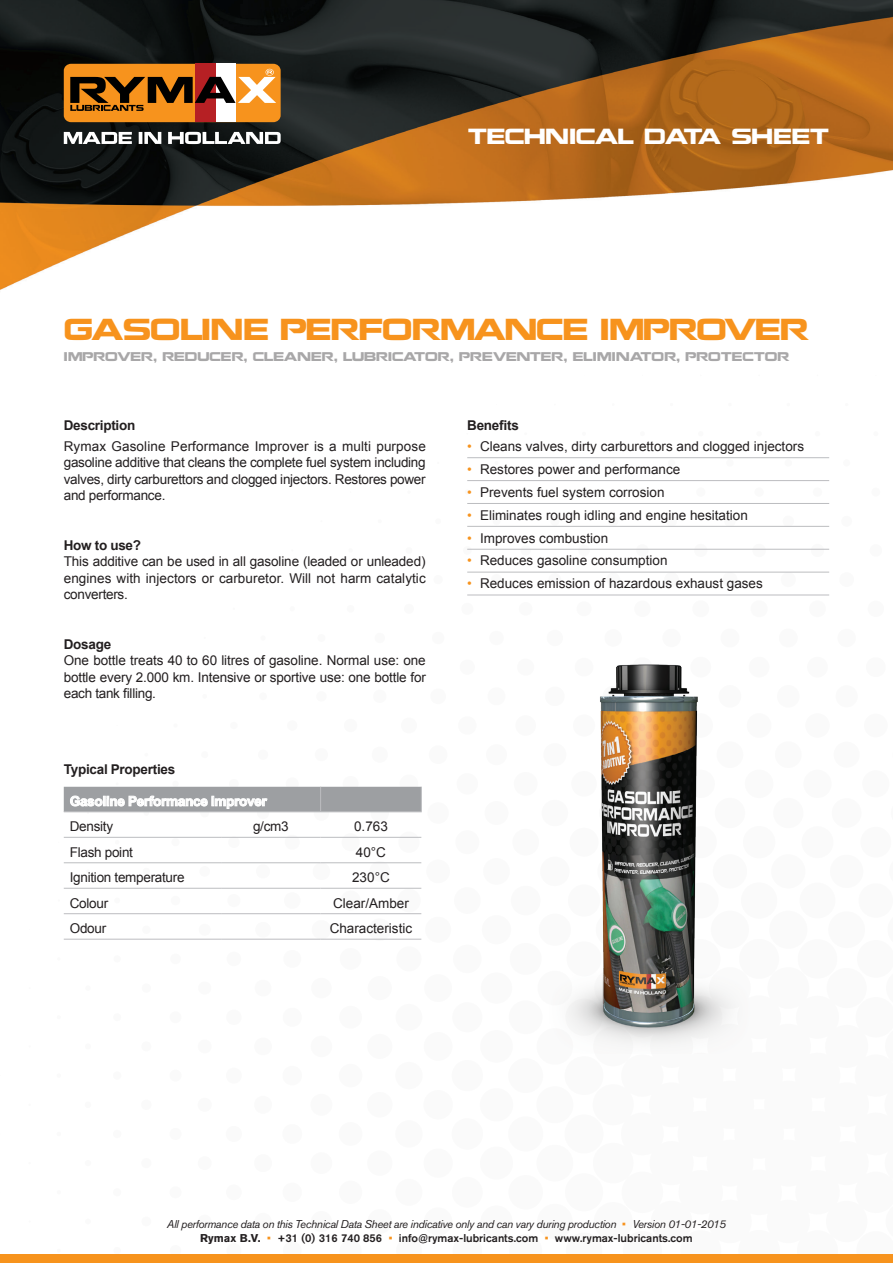
<style>
.page{position:relative;width:893px;height:1263px;background:#fff}
.page>*{position:absolute;margin:0;border:0;box-sizing:border-box;transform-origin:0 0}
.t1{font:27px "Nokianvirallinenkirjasin REGULAR";letter-spacing:-.03em;color:#f7931d}
.t2{font:19.5px "Nokianvirallinenkirjasin REGULAR";letter-spacing:-.02em;color:#fff}
.t3{font:13.5px/16.5px "Arial";color:#231f20;text-align:justify}
.t4{font:700 13.5px "Arial";letter-spacing:-.02em;color:#231f20}
.t5{font:13.5px "Arial";letter-spacing:-.02em;color:#231f20}
.t6{font:700 13.5px "Arial";letter-spacing:-.02em;color:#fff}
.t7{font:italic 11.25px/13.5px "Akzidenz Grotesk BQ";letter-spacing:-.03em;color:#231f20;text-align:center}
.t8{font:11.25px "Nokianvirallinenkirjasin REGULAR";color:#a8a7a8}
.s1{color:#f7931d}
.s2{font-style:normal;color:#f7931d}
.s3{font-weight:700;font-style:normal}
.s4{font-style:normal}
</style>
<div class="page">
<svg style="left:63px;top:457px;width:767px;height:483px"></svg>
<img style="left:0;top:0;width:893px;height:290px">
<div style="left:64px;top:64px;width:217px;height:58px;background:#f7931d;border-radius:7px"></div>
<div style="left:215px;top:64px;width:21px;height:58px;background:#fff"></div>
<div style="left:195px;top:64px;width:20px;height:58px;background:#b62024"></div>
<svg style="left:70px;top:69px;width:206px;height:42px"></svg>
<svg style="left:64px;top:132px;width:217px;height:12px"></svg>
<div style="left:0;top:1254px;width:893px;height:9px;background:#f7931d"></div>
<hr style="left:467px;top:457px;width:362px;height:1px;background:#bcbdc0">
<hr style="left:467px;top:480px;width:362px;height:1px;background:#bcbdc0">
<hr style="left:467px;top:503px;width:362px;height:1px;background:#bcbdc0">
<hr style="left:467px;top:526px;width:362px;height:1px;background:#bcbdc0">
<hr style="left:467px;top:549px;width:362px;height:1px;background:#bcbdc0">
<hr style="left:467px;top:572px;width:362px;height:1px;background:#bcbdc0">
<hr style="left:467px;top:595px;width:362px;height:1px;background:#bcbdc0">
<hr style="left:64px;top:837px;width:157px;height:1px;background:#bcbdc0">
<hr style="left:221px;top:837px;width:100px;height:1px;background:#bcbdc0">
<hr style="left:321px;top:837px;width:100px;height:1px;background:#bcbdc0">
<hr style="left:64px;top:862px;width:157px;height:1px;background:#bcbdc0">
<hr style="left:221px;top:862px;width:100px;height:1px;background:#bcbdc0">
<hr style="left:321px;top:862px;width:100px;height:1px;background:#bcbdc0">
<hr style="left:64px;top:888px;width:157px;height:1px;background:#bcbdc0">
<hr style="left:221px;top:888px;width:100px;height:1px;background:#bcbdc0">
<hr style="left:321px;top:888px;width:100px;height:1px;background:#bcbdc0">
<hr style="left:64px;top:913px;width:157px;height:1px;background:#bcbdc0">
<hr style="left:221px;top:913px;width:100px;height:1px;background:#bcbdc0">
<hr style="left:321px;top:913px;width:100px;height:1px;background:#bcbdc0">
<hr style="left:64px;top:939px;width:157px;height:1px;background:#bcbdc0">
<hr style="left:221px;top:939px;width:100px;height:1px;background:#bcbdc0">
<hr style="left:321px;top:939px;width:100px;height:1px;background:#bcbdc0">
<svg style="left:64px;top:787px;width:358px;height:25px;background:#a8aaad"></svg>
<svg style="left:70px;top:821px;width:44px;height:14px"></svg>
<svg style="left:253px;top:821px;width:36px;height:14px"></svg>
<svg style="left:70px;top:846px;width:64px;height:14px"></svg>
<svg style="left:371px;top:846px;width:15px;height:12px"></svg>
<svg style="left:71px;top:872px;width:114px;height:14px"></svg>
<svg style="left:375px;top:872px;width:15px;height:11px"></svg>
<svg style="left:70px;top:897px;width:39px;height:12px"></svg>
<svg style="left:70px;top:922px;width:37px;height:12px"></svg>
<img style="left:473px;top:648px;width:357px;height:398px">
<h2 class="t2" style="left:468px;top:124px;width:363px">TECHNICAL DATA SHEET</h2>
<h1 class="t1" style="left:64px;top:313px;width:747px">GASOLINE PERFORMANCE IMPROVER</h1>
<p class="t8" style="left:64px;top:350px;width:727px">IMPROVER, REDUCER, CLEANER, LUBRICATOR, PREVENTER, ELIMINATOR, PROTECTOR</p>
<p class="t4" style="left:64px;top:416px;width:73px">Description</p>
<p class="t3" style="left:64px;top:438px;width:364px">Rymax Gasoline Performance Improver is a multi purpose gasoline additive that cleans the complete fuel system including valves, dirty carburettors and clogged injectors. Restores power and performance.</p>
<p class="t4" style="left:64px;top:536px;width:79px">How to use?</p>
<p class="t3" style="left:64px;top:554px;width:363px">This additive can be used in all gasoline (leaded or unleaded) engines with injectors or carburetor. Will not harm catalytic converters.</p>
<p class="t4" style="left:64px;top:635px;width:49px">Dosage</p>
<p class="t3" style="left:64px;top:653px;width:364px">One bottle treats 40 to 60 litres of gasoline. Normal use: one bottle every 2.000 km. Intensive or sportive use: one bottle for each tank filling.</p>
<p class="t4" style="left:64px;top:760px;width:113px">Typical Properties</p>
<p class="t6" style="left:70px;top:792px;width:199px">Gasoline Performance Improver</p>
<p class="t5" style="left:70px;top:818px;width:45px">Density</p>
<p class="t3" style="left:253px;top:818px;width:37px">g/cm3</p>
<p class="t3" style="left:354px;top:818px;width:35px">0.763</p>
<p class="t5" style="left:70px;top:843px;width:65px">Flash point</p>
<p class="t3" style="left:356px;top:844px;width:32px">40°C</p>
<p class="t5" style="left:70px;top:869px;width:116px">Ignition temperature</p>
<p class="t3" style="left:352px;top:869px;width:39px">230°C</p>
<p class="t3" style="left:70px;top:895px;width:40px">Colour</p>
<p class="t3" style="left:333px;top:895px;width:77px">Clear/Amber</p>
<p class="t3" style="left:70px;top:920px;width:38px">Odour</p>
<p class="t3" style="left:330px;top:920px;width:84px">Characteristic</p>
<p class="t4" style="left:467px;top:416px;width:53px">Benefits</p>
<p class="t3" style="left:467px;top:438px;width:338px"><span class="s1">•</span> Cleans valves, dirty carburettors and clogged injectors</p>
<p class="t3" style="left:467px;top:461px;width:215px"><span class="s1">•</span> Restores power and performance</p>
<p class="t3" style="left:467px;top:484px;width:199px"><span class="s1">•</span> Prevents fuel system corrosion</p>
<p class="t3" style="left:467px;top:507px;width:282px"><span class="s1">•</span> Eliminates rough idling and engine hesitation</p>
<p class="t3" style="left:467px;top:530px;width:143px"><span class="s1">•</span> Improves combustion</p>
<p class="t3" style="left:467px;top:552px;width:202px"><span class="s1">•</span> Reduces gasoline consumption</p>
<p class="t3" style="left:467px;top:575px;width:297px"><span class="s1">•</span> Reduces emission of hazardous exhaust gases</p>
<p class="t7" style="left:167px;top:1218px;width:561px">All performance data on this Technical Data Sheet are indicative only and can vary during production <span class="s2">•</span> Version 01-01-2015<br><span class="s3">Rymax B.V.</span> <span class="s2">•</span> <span class="s4">+31 (0) 316 740 856</span> <span class="s2">•</span> <span class="s4">info@rymax-lubricants.com</span> <span class="s2">•</span> <span class="s4">www.rymax-lubricants.com</span></p>
</div>
